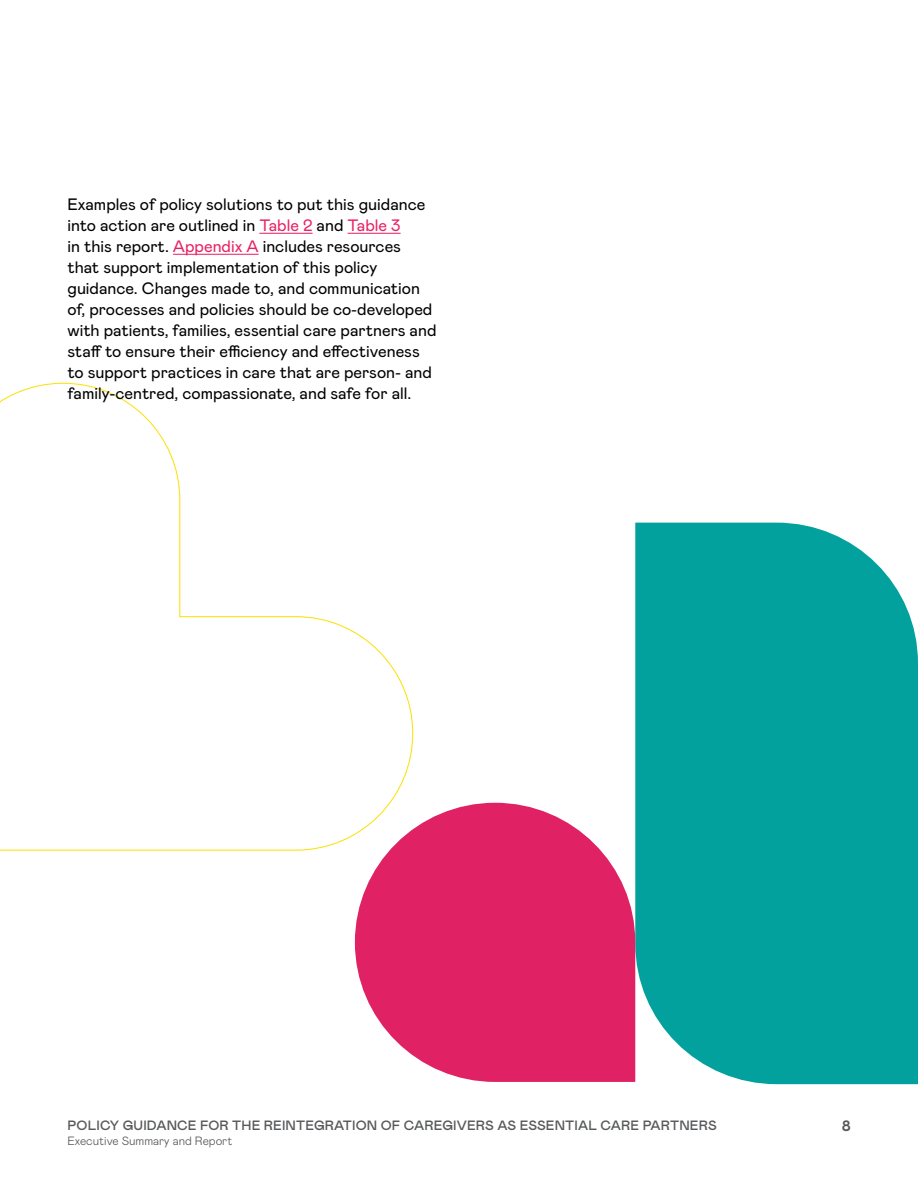
<style>
.page{position:relative;width:918px;height:1188px;background:#fff}
.page>*{position:absolute;margin:0;border:0;box-sizing:border-box;transform-origin:0 0}
.Acknowledgement_Body{font:16.5px/21px "Mabry Pro";color:#000}
.t1{font:700 15px "Mabry Pro";color:#58595b}
.t2{font:500 13.5px "Mabry Pro";letter-spacing:.01em;color:#58595b}
.t3{font:300 12px "Mabry Pro";color:#58595b}
.s1{color:#e82163}
</style>
<div class="page">
<div style="left:635px;top:523px;width:283px;height:561px;background:#03a19e"></div>
<svg style="left:355px;top:803px;width:280px;height:279px;background:#e43e77"></svg>
<svg style="left:0;top:383px;width:413px;height:468px"></svg>
<hr style="left:259px;top:233px;width:54px;height:1px;background:#e82163">
<hr style="left:348px;top:233px;width:53px;height:1px;background:#e82163">
<hr style="left:173px;top:254px;width:86px;height:1px;background:#e82163">
<p class="Acknowledgement_Body" style="left:68px;top:193px;width:371px">Examples of policy solutions to put this guidance into action are outlined in <span class="s1">Table 2</span> and <span class="s1">Table 3<br></span>in this report. <span class="s1">Appendix A</span> includes resources that support implementation of this policy guidance. Changes made to, and communication of, processes and policies should be co-developed with patients, families, essential care partners and staff to ensure their efficiency and effectiveness to support practices in care that are person- and family-centred, compassionate, and safe for all.</p>
<p class="t2" style="left:68px;top:1116px;width:651px">POLICY GUIDANCE FOR THE REINTEGRATION OF CAREGIVERS AS ESSENTIAL CARE PARTNERS</p>
<p class="t3" style="left:68px;top:1132px;width:166px">Executive Summary and Report</p>
<p class="t1" style="left:842px;top:1115px;width:11px">8</p>
</div>
